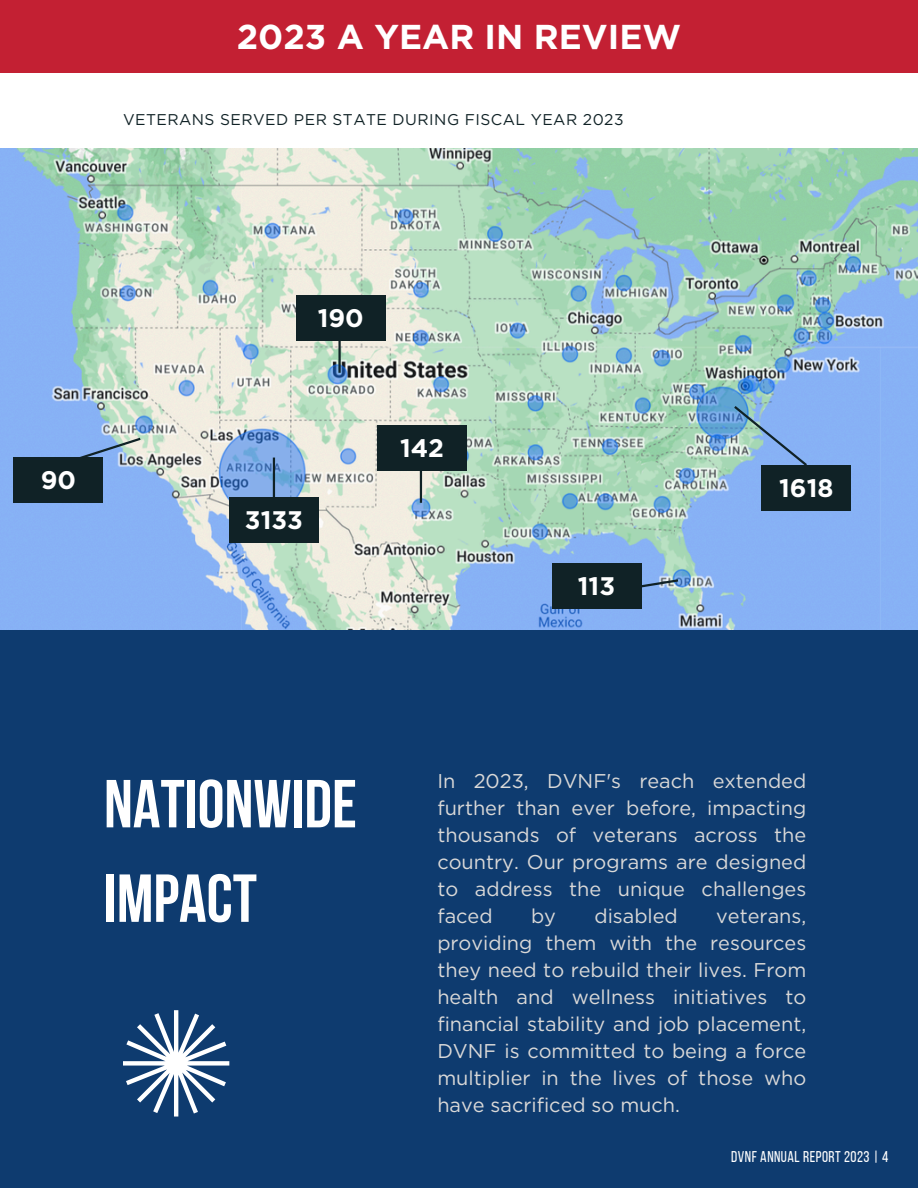
<style>
.page{position:relative;width:918px;height:1188px;background:#fff}
.page>*{position:absolute;margin:0;border:0;box-sizing:border-box;transform-origin:0 0}
.t1{font:67.8px/94.5px "Bebas Neue Cyrillic";color:#fff}
.t2{font:700 34.5px "Gotham";color:#fff}
.t3{font:700 25.35px "Gotham";color:#fff}
.t4{font:19.95px/27px "Gotham";color:#dad9d8;text-align:justify}
.t5{font:15.6px "Gotham";letter-spacing:.03em;color:#102226}
.t6{font:15.6px "Bebas Neue";letter-spacing:.03em;color:#fff}
</style>
<div class="page">
<div style="left:0;top:628px;width:918px;height:560px;background:#0e3b6f"></div>
<svg style="left:123px;top:1010px;width:106px;height:107px"></svg>
<img style="left:0;top:149px;width:918px;height:480px">
<svg style="left:732px;top:404px;width:77px;height:64px;background:#86b0dc"></svg>
<div style="left:229px;top:497px;width:90px;height:46px;background:#102226"></div>
<hr style="left:273px;top:458px;width:2px;height:39px;background:#102226">
<div style="left:761px;top:465px;width:90px;height:46px;background:#102226"></div>
<div style="left:296px;top:295px;width:90px;height:46px;background:#102226"></div>
<hr style="left:338px;top:333px;width:3px;height:40px;background:#102226">
<div style="left:377px;top:425px;width:90px;height:46px;background:#102226"></div>
<hr style="left:420px;top:463px;width:2px;height:40px;background:#102226">
<div style="left:552px;top:563px;width:89px;height:46px;background:#102226"></div>
<svg style="left:641px;top:578px;width:40px;height:17px"></svg>
<div style="left:14px;top:457px;width:89px;height:46px;background:#102226"></div>
<svg style="left:65px;top:436px;width:78px;height:29px;background:#819dbe"></svg>
<div style="left:0;top:0;width:918px;height:72px;background:#c32033"></div>
<h4 class="t2" style="left:237px;top:16px;width:446px">2023 A YEAR IN REVIEW</h4>
<p class="t5" style="left:123px;top:110px;width:502px">VETERANS SERVED PER STATE DURING FISCAL YEAR 2023</p>
<h1 class="t3" style="left:41px;top:465px;width:37px">90</h1>
<h3 class="t3" style="left:318px;top:303px;width:48px">190</h3>
<h3 class="t3" style="left:245px;top:505px;width:60px">3133</h3>
<h3 class="t3" style="left:400px;top:433px;width:46px">142</h3>
<h3 class="t3" style="left:578px;top:571px;width:39px">113</h3>
<h3 class="t3" style="left:779px;top:473px;width:56px">1618</h3>
<p class="t1" style="left:104px;top:763px;width:254px">NATIONWIDE<br>IMPACT</p>
<p class="t4" style="left:437px;top:768px;width:370px">In 2023, DVNF's reach extended further than ever before, impacting thousands of veterans across the country. Our programs are designed to address the unique challenges faced</p>
<p class="t4" style="left:531px;top:903px;width:26px">by</p>
<p class="t4" style="left:594px;top:903px;width:85px">disabled</p>
<p class="t4" style="left:437px;top:903px;width:370px;text-indent:279px">veterans, providing them with the resources they need to rebuild their lives. From health and wellness initiatives to financial stability and job placement, DVNF is committed to being a force multiplier in the lives of those who have sacrificed so much.</p>
<p class="t6" style="left:731px;top:1151px;width:159px">DVNF ANNUAL REPORT 2023 | 4</p>
</div>
